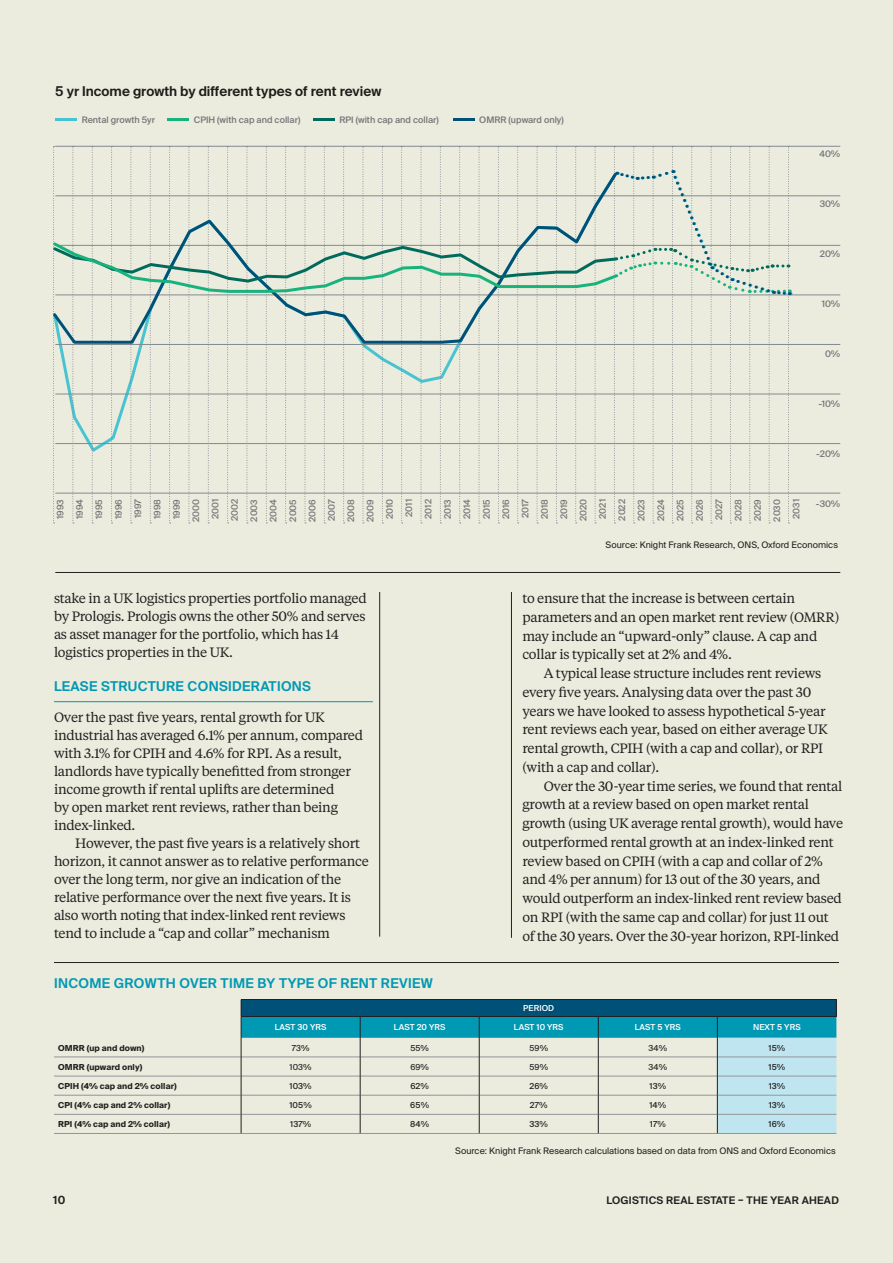
<style>
.page{position:relative;width:893px;height:1263px;background:#ebecdd}
.page>*{position:absolute;margin:0;border:0;box-sizing:border-box;transform-origin:0 0}
.t1{font:13.5px/18.8px "Tiempos Text";letter-spacing:-.02em;color:#231f20}
.t2{font:600 13.5px "Suisse Intl";letter-spacing:.025em;color:#0099b4}
.t3{font:600 13.5px "Suisse Intl";color:#231f20}
.t4{font:600 11.25px "Suisse Intl";color:#231f20}
.t5{font:600 10.5px "Suisse Intl";letter-spacing:.025em;color:#231f20}
.t6{font:500 9px/19.4px "Suisse Intl";color:#757679;text-align:center}
.t7{font:9px "Suisse Intl";color:#231f20}
.t8{font:700 8.25px "Suisse Intl";letter-spacing:.01em;color:#231f20}
.t9{font:8.25px "Suisse Intl";letter-spacing:.01em;color:#231f20}
.t10{font:500 8.25px "Suisse Intl";letter-spacing:.01em;color:#fff}
</style>
<div class="page">
<hr style="left:360px;top:1133px;width:119px;height:1px;background:#939598">
<hr style="left:479px;top:1133px;width:119px;height:1px;background:#939598">
<hr style="left:598px;top:1133px;width:119px;height:1px;background:#939598">
<hr style="left:717px;top:1133px;width:119px;height:1px;background:#939598">
<hr style="left:54px;top:1057px;width:187px;height:1px;background:#939598">
<hr style="left:54px;top:1076px;width:187px;height:1px;background:#939598">
<hr style="left:54px;top:1095px;width:187px;height:1px;background:#939598">
<hr style="left:54px;top:1114px;width:187px;height:1px;background:#939598">
<hr style="left:54px;top:1133px;width:187px;height:1px;background:#939598">
<hr style="left:241px;top:1133px;width:119px;height:1px;background:#939598">
<hr style="left:241px;top:999px;width:119px;height:1px;background:#231f20">
<hr style="left:360px;top:999px;width:119px;height:1px;background:#231f20">
<hr style="left:479px;top:999px;width:119px;height:1px;background:#231f20">
<hr style="left:598px;top:999px;width:119px;height:1px;background:#231f20">
<hr style="left:717px;top:999px;width:120px;height:1px;background:#231f20">
<svg style="left:241px;top:1000px;width:596px;height:133px"></svg>
<hr style="left:54px;top:701px;width:319px;height:1px;background:#0099b4">
<hr style="left:511px;top:592px;width:1px;height:346px;background:#231f20">
<hr style="left:54px;top:962px;width:785px;height:1px;background:#231f20">
<hr style="left:379px;top:592px;width:1px;height:345px;background:#231f20">
<hr style="left:55px;top:146px;width:785px;height:1px;background:#838992">
<hr style="left:55px;top:196px;width:785px;height:1px;background:#838992">
<hr style="left:55px;top:245px;width:785px;height:1px;background:#838992">
<hr style="left:55px;top:295px;width:785px;height:1px;background:#838992">
<hr style="left:55px;top:344px;width:785px;height:1px;background:#838992">
<hr style="left:55px;top:394px;width:785px;height:1px;background:#838992">
<hr style="left:55px;top:443px;width:785px;height:1px;background:#838992">
<hr style="left:55px;top:493px;width:785px;height:1px;background:#838992">
<hr style="left:55px;top:118px;width:22px;height:3px;background:#48c3d1">
<hr style="left:167px;top:118px;width:22px;height:3px;background:#18b37d">
<hr style="left:313px;top:118px;width:21px;height:3px;background:#006b5d">
<hr style="left:453px;top:118px;width:21px;height:3px;background:#005177">
<svg style="left:53px;top:146px;width:738px;height:377px"></svg>
<hr style="left:55px;top:572px;width:785px;height:1px;background:#231f20">
<p class="t3" style="left:55px;top:83px;width:327px">5 yr Income growth by different types of rent review</p>
<p class="t6" style="left:82px;top:110px;width:75px">Rental growth 5yr</p>
<p class="t6" style="left:194px;top:110px;width:108px">CPIH (with cap and collar)</p>
<p class="t6" style="left:339px;top:110px;width:101px">RPI (with cap and collar)</p>
<p class="t6" style="left:479px;top:110px;width:86px">OMRR (upward only)</p>
<p class="t6" style="left:819px;top:144px;width:22px">40%</p>
<p class="t6" style="left:820px;top:194px;width:22px">30%</p>
<p class="t6" style="left:820px;top:244px;width:22px">20%</p>
<p class="t6" style="left:822px;top:294px;width:20px">10%</p>
<p class="t6" style="left:825px;top:344px;width:17px">0%</p>
<p class="t6" style="left:818px;top:394px;width:23px">-10%</p>
<p class="t6" style="left:816px;top:444px;width:25px">-20%</p>
<p class="t6" style="left:51px;top:522px;width:25px;rotate:-90deg">1993<br>1994<br>1995<br>1996<br>1997<br>1998<br>1999<br>2000<br>2001<br>2002<br>2003<br>2004<br>2005<br>2006<br>2007<br>2008<br>2009<br>2010<br>2011<br>2012<br>2013<br>2014<br>2015<br>2016<br>2017<br>2018<br>2019<br>2020<br>2021<br>2022<br>2023<br>2024<br>2025<br>2026<br>2027<br>2028<br>2029<br>2030<br>2031</p>
<p class="t6" style="left:816px;top:494px;width:26px">-30%</p>
<p class="t1" style="left:54px;top:589px;width:314px;line-height:18px">stake in a UK logistics properties portfolio managed by Prologis. Prologis owns the other 50% and serves as asset manager for the portfolio, which has 14 logistics properties in the UK.</p>
<p class="t2" style="left:54px;top:678px;width:259px">LEASE STRUCTURE CONSIDERATIONS</p>
<p class="t1" style="left:54px;top:708px;width:311px;line-height:18px">Over the past five years, rental growth for UK industrial has averaged 6.1% per annum, compared with 3.1% for CPIH and 4.6% for RPI. As a result, landlords have typically benefitted from stronger income growth if rental uplifts are determined<br>by open market rent reviews, rather than being index-linked.</p>
<p class="t1" style="left:54px;top:834px;width:316px;line-height:18px;text-indent:21px">However, the past five years is a relatively short horizon, it cannot answer as to relative performance over the long term, nor give an indication of the relative performance over the next five years. It is also worth noting that index-linked rent reviews tend to include a “cap and collar” mechanism</p>
<p class="t2" style="left:54px;top:975px;width:380px">INCOME GROWTH OVER TIME BY TYPE OF RENT REVIEW</p>
<p class="t7" style="left:606px;top:540px;width:234px">Source: Knight Frank Research, ONS, Oxford Economics</p>
<p class="t1" style="left:522px;top:588px;width:318px">to ensure that the increase is between certain parameters and an open market rent review (OMRR) may include an “upward-only” clause. A cap and collar is typically set at 2% and 4%.</p>
<p class="t1" style="left:522px;top:663px;width:307px;text-indent:21px">A typical lease structure includes rent reviews every five years. Analysing data over the past 30 years we have looked to assess hypothetical 5-year rent reviews each year, based on either average UK rental growth, CPIH (with a cap and collar), or RPI (with a cap and collar).</p>
<p class="t1" style="left:522px;top:776px;width:322px;text-indent:21px">Over the 30-year time series, we found that rental growth at a review based on open market rental growth (using UK average rental growth), would have outperformed rental growth at an index-linked rent review based on CPIH (with a cap and collar of 2% and 4% per annum) for 13 out of the 30 years, and would outperform an index-linked rent review based on RPI (with the same cap and collar) for just 11 out of the 30 years. Over the 30-year horizon, RPI-linked</p>
<p class="t10" style="left:523px;top:1003px;width:32px">PERIOD</p>
<p class="t10" style="left:275px;top:1023px;width:53px">LAST 30 YRS</p>
<p class="t10" style="left:394px;top:1023px;width:53px">LAST 20 YRS</p>
<p class="t10" style="left:514px;top:1023px;width:51px">LAST 10 YRS</p>
<p class="t10" style="left:635px;top:1023px;width:48px">LAST 5 YRS</p>
<p class="t10" style="left:753px;top:1023px;width:49px">NEXT 5 YRS</p>
<p class="t8" style="left:58px;top:1043px;width:88px">OMRR (up and down)</p>
<p class="t9" style="left:292px;top:1043px;width:19px">73%</p>
<p class="t9" style="left:410px;top:1043px;width:20px">55%</p>
<p class="t9" style="left:529px;top:1043px;width:20px">59%</p>
<p class="t9" style="left:648px;top:1043px;width:20px">34%</p>
<p class="t9" style="left:769px;top:1043px;width:18px">15%</p>
<p class="t8" style="left:58px;top:1062px;width:86px">OMRR (upward only)</p>
<p class="t9" style="left:290px;top:1062px;width:23px">103%</p>
<p class="t9" style="left:410px;top:1062px;width:20px">69%</p>
<p class="t9" style="left:529px;top:1062px;width:20px">59%</p>
<p class="t9" style="left:648px;top:1062px;width:20px">34%</p>
<p class="t9" style="left:769px;top:1062px;width:18px">15%</p>
<p class="t8" style="left:58px;top:1081px;width:120px">CPIH (4% cap and 2% collar)</p>
<p class="t9" style="left:290px;top:1081px;width:24px">103%</p>
<p class="t9" style="left:410px;top:1081px;width:20px">62%</p>
<p class="t9" style="left:529px;top:1081px;width:20px">26%</p>
<p class="t9" style="left:649px;top:1081px;width:18px">13%</p>
<p class="t9" style="left:769px;top:1081px;width:18px">13%</p>
<p class="t8" style="left:58px;top:1100px;width:114px">CPI (4% cap and 2% collar)</p>
<p class="t9" style="left:289px;top:1100px;width:24px">105%</p>
<p class="t9" style="left:410px;top:1100px;width:20px">65%</p>
<p class="t9" style="left:530px;top:1100px;width:19px">27%</p>
<p class="t9" style="left:649px;top:1100px;width:18px">14%</p>
<p class="t9" style="left:769px;top:1100px;width:18px">13%</p>
<p class="t8" style="left:58px;top:1119px;width:113px">RPI (4% cap and 2% collar)</p>
<p class="t9" style="left:290px;top:1119px;width:22px">137%</p>
<p class="t9" style="left:410px;top:1119px;width:20px">84%</p>
<p class="t9" style="left:529px;top:1119px;width:20px">33%</p>
<p class="t9" style="left:650px;top:1119px;width:17px">17%</p>
<p class="t9" style="left:769px;top:1119px;width:18px">16%</p>
<p class="t7" style="left:455px;top:1146px;width:382px">Source: Knight Frank Research calculations based on data from ONS and Oxford Economics</p>
<p class="t4" style="left:53px;top:1193px;width:14px">10</p>
<p class="t5" style="left:606px;top:1194px;width:234px">LOGISTICS REAL ESTATE – THE YEAR AHEAD</p>
</div>
